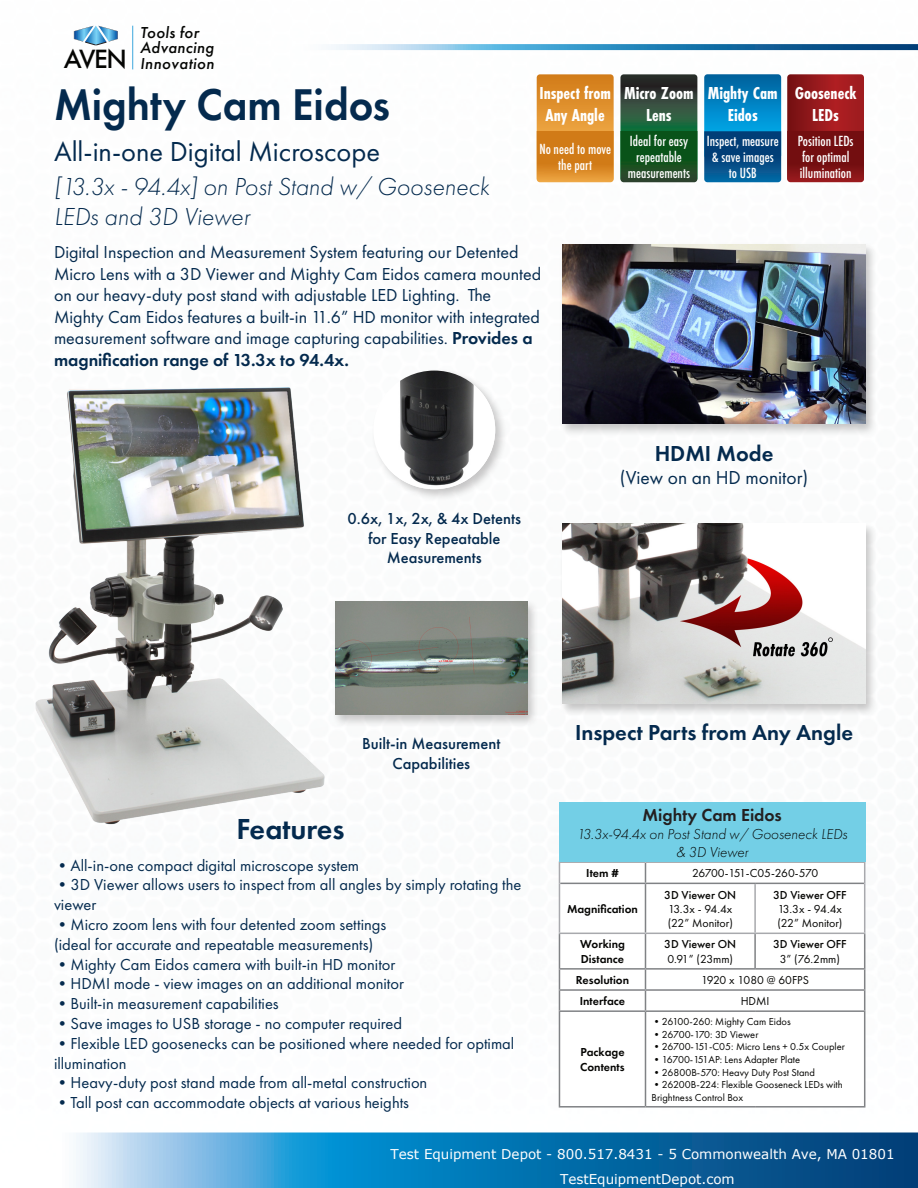
<style>
.page{position:relative;width:918px;height:1188px;background:#fff}
.page>*{position:absolute;margin:0;border:0;box-sizing:border-box;transform-origin:0 0}
.t1{font:600 46.05px "Futura PT";color:#042a4e;scale:.94 1}
.t2{font:600 30px "Futura PT";color:#042a4e}
.t3{font:28.5px "Futura PT";color:#042a4e}
.t4{font:italic 300 25.5px/30.6px "Futura PT";color:#042a4e}
.t5{font:600 22.5px "Futura PT";color:#042a4e}
.t6{font:19.5px "Futura PT";color:#042a4e}
.t7{font:18px/21.6px "Futura PT";color:#042a4e}
.t8{font:700 18px/21.6px "Futura PT Cond";color:#fff;text-align:center}
.t9{font:600 18px "Futura PT";color:#231f20}
.t10{font:16.5px/19.8px "Futura PT";color:#042a4e}
.t11{font:500 16.5px/19.8px "Futura PT";color:#042a4e;text-align:center}
.t12{font:italic 500 16.5px "Futura PT";letter-spacing:.02em;color:#040503}
.t13{font:italic 300 15px/18px "Futura PT";color:#040503;text-align:center}
.t14{font:500 condensed 13.5px/16.2px "Futura";color:#fff;text-align:center}
.t15{font:13.5px/24.8px "Verdana";color:#fff}
.t16{font:12px/14.4px "Futura PT";color:#050503}
.t17{font:600 12px/14.4px "Futura PT";color:#050503}
.t18{font:500 12px "Futura PT";color:#050503}
.t19{font:12px "Futura PT";letter-spacing:-.035em;color:#050503}
.t20{font:600 12px "Futura PT";color:#050504}
.t21{font:10.5px/12.6px "Futura PT";color:#050503}
.s1{font-style:normal;font-size:27.45px}
.s2{font-weight:600}
</style>
<div class="page">
<img style="left:35px;top:387px;width:290px;height:438px">
<div style="left:559px;top:522px;width:318px;height:195px;background:#231f20;opacity:.25"></div>
<img style="left:563px;top:524px;width:302px;height:179px">
<div style="left:332px;top:599px;width:207px;height:129px;background:#231f20;opacity:.25"></div>
<img style="left:336px;top:601px;width:191px;height:114px">
<div style="left:559px;top:242px;width:318px;height:195px;background:#231f20;opacity:.25"></div>
<img style="left:563px;top:244px;width:302px;height:180px">
<div style="left:371px;top:368px;width:136px;height:133px;background:#231f20;opacity:.25"></div>
<div style="left:373px;top:371px;width:122px;height:118px;background:#fff;border-radius:50%"></div>
<img style="left:388px;top:371px;width:107px;height:118px">
<svg style="left:560px;top:934px;width:304px;height:172px"></svg>
<hr style="left:559px;top:934px;width:1px;height:34px;background:#808285">
<hr style="left:645px;top:934px;width:1px;height:34px;background:#808285">
<hr style="left:754px;top:934px;width:2px;height:34px;background:#808285">
<hr style="left:864px;top:934px;width:1px;height:34px;background:#808285">
<hr style="left:559px;top:968px;width:86px;height:2px;background:#808285">
<hr style="left:645px;top:968px;width:110px;height:2px;background:#808285">
<hr style="left:755px;top:968px;width:110px;height:2px;background:#808285">
<svg style="left:559px;top:969px;width:306px;height:41px"></svg>
<hr style="left:559px;top:1010px;width:86px;height:2px;background:#808285">
<hr style="left:559px;top:1012px;width:1px;height:94px;background:#808285">
<hr style="left:645px;top:1010px;width:110px;height:2px;background:#808285">
<hr style="left:645px;top:1012px;width:1px;height:94px;background:#808285">
<hr style="left:755px;top:1010px;width:110px;height:2px;background:#808285">
<hr style="left:864px;top:1012px;width:1px;height:94px;background:#808285">
<hr style="left:559px;top:1106px;width:86px;height:2px;background:#808285">
<hr style="left:645px;top:1106px;width:110px;height:2px;background:#808285">
<hr style="left:755px;top:1106px;width:110px;height:2px;background:#808285">
<hr style="left:559px;top:861px;width:86px;height:2px;background:#a8a9ad">
<hr style="left:645px;top:861px;width:110px;height:2px;background:#a8a9ad">
<hr style="left:755px;top:861px;width:110px;height:2px;background:#a8a9ad">
<svg style="left:559px;top:862px;width:306px;height:71px"></svg>
<hr style="left:559px;top:883px;width:1px;height:50px;background:#a8a9ad">
<hr style="left:754px;top:884px;width:2px;height:49px;background:#a8a9ad">
<hr style="left:864px;top:883px;width:1px;height:50px;background:#a8a9ad">
<hr style="left:559px;top:933px;width:86px;height:1px;background:#a8a9ad">
<hr style="left:645px;top:933px;width:110px;height:1px;background:#a8a9ad">
<hr style="left:755px;top:933px;width:110px;height:1px;background:#a8a9ad">
<div style="left:559px;top:802px;width:306px;height:59px;background:#73cfe6"></div>
<svg style="left:537px;top:74px;width:77px;height:108px;background:#da8927"></svg>
<svg style="left:620px;top:74px;width:77px;height:108px;background:#214d2d"></svg>
<svg style="left:704px;top:74px;width:77px;height:108px;background:#0268a4"></svg>
<svg style="left:787px;top:74px;width:77px;height:108px;background:#8a1619"></svg>
<hr style="left:132px;top:26px;width:1px;height:43px;background:#3da7dd">
<svg style="left:74px;top:26px;width:44px;height:20px"></svg>
<svg style="left:76px;top:1132px;width:842px;height:56px;background:#2981b7"></svg>
<svg style="left:331px;top:44px;width:587px;height:6px;background:#4a91bd"></svg>
<p class="t12" style="left:140px;top:22px;width:60px">Tools for</p>
<p class="t12" style="left:140px;top:38px;width:75px">Advancing</p>
<p class="t12" style="left:64px;top:53px;width:152px"><span class="s1">AVEN</span> Innovation</p>
<p class="t8" style="left:539px;top:82px;width:73px">Inspect from<br>Any Angle</p>
<p class="t14" style="left:539px;top:141px;width:73px">No need to move the part</p>
<h1 class="t1" style="left:54px;top:76px;width:359px">Mighty Cam Eidos</h1>
<h3 class="t3" style="left:54px;top:134px;width:328px">All-in-one Digital Microscope</h3>
<h3 class="t4" style="left:54px;top:171px;width:437px">[13.3x - 94.4x] on Post Stand w/ Gooseneck<br>LEDs and 3D Viewer</h3>
<p class="t7" style="left:54px;top:241px;width:489px">Digital Inspection and Measurement System featuring our Detented Micro Lens with a 3D Viewer and Mighty Cam Eidos camera mounted on our heavy-duty post stand with adjustable LED Lighting. The Mighty Cam Eidos features a built-in 11.6” HD monitor with integrated measurement software and image capturing capabilities. <span class="s2">Provides a magnification range of 13.3x to 94.4x.</span></p>
<p class="t8" style="left:624px;top:82px;width:71px">Micro Zoom<br>Lens</p>
<p class="t14" style="left:628px;top:133px;width:64px">Ideal for easy repeatable measurements</p>
<p class="t8" style="left:708px;top:82px;width:71px">Mighty Cam<br>Eidos</p>
<p class="t14" style="left:707px;top:133px;width:73px">Inspect, measure &amp; save images to USB</p>
<p class="t8" style="left:795px;top:82px;width:63px">Gooseneck<br>LEDs</p>
<p class="t14" style="left:798px;top:133px;width:57px;text-align:left">Position LEDs for optimal illumination</p>
<p class="t11" style="left:348px;top:508px;width:175px">0.6x, 1x, 2x, &amp; 4x Detents for Easy Repeatable<br>Measurements</p>
<h3 class="t5" style="left:655px;top:439px;width:120px">HDMI Mode</h3>
<p class="t6" style="left:620px;top:466px;width:190px">(View on an HD monitor)</p>
<p class="t11" style="left:362px;top:734px;width:140px">Built-in Measurement<br>Capabilities</p>
<h2 class="t2" style="left:236px;top:810px;width:110px">Features</h2>
<p class="t10" style="left:54px;top:855px;width:307px">•All-in-one compact digital microscope system</p>
<p class="t10" style="left:54px;top:875px;width:469px">•3D Viewer allows users to inspect from all angles by simply rotating the viewer</p>
<p class="t10" style="left:54px;top:914px;width:334px">•Micro zoom lens with four detented zoom settings (ideal for accurate and repeatable measurements)</p>
<p class="t10" style="left:54px;top:954px;width:343px">•Mighty Cam Eidos camera with built-in HD monitor</p>
<p class="t10" style="left:54px;top:974px;width:352px">•HDMI mode - view images on an additional monitor</p>
<p class="t10" style="left:54px;top:994px;width:226px">•Built-in measurement capabilities</p>
<p class="t10" style="left:54px;top:1013px;width:350px">•Save images to USB storage - no computer required</p>
<p class="t10" style="left:54px;top:1033px;width:462px">•Flexible LED goosenecks can be positioned where needed for optimal illumination</p>
<p class="t10" style="left:54px;top:1073px;width:375px">•Heavy-duty post stand made from all-metal construction</p>
<p class="t10" style="left:54px;top:1093px;width:357px">•Tall post can accommodate objects at various heights</p>
<h3 class="t5" style="left:575px;top:719px;width:280px">Inspect Parts from Any Angle</h3>
<p class="t9" style="left:643px;top:804px;width:141px">Mighty Cam Eidos</p>
<p class="t13" style="left:577px;top:825px;width:272px">13.3x-94.4x on Post Stand w/ Gooseneck LEDs &amp; 3D Viewer</p>
<p class="t17" style="left:586px;top:866px;width:34px">Item #</p>
<p class="t19" style="left:692px;top:866px;width:128px">26700-151-C05-260-570</p>
<p class="t17" style="left:567px;top:902px;width:72px">Magnification</p>
<p class="t18" style="left:664px;top:887px;width:73px">3D Viewer ON</p>
<p class="t16" style="left:668px;top:902px;width:67px">13.3x - 94.4x (22” Monitor)</p>
<p class="t18" style="left:773px;top:887px;width:75px">3D Viewer OFF</p>
<p class="t16" style="left:777px;top:902px;width:67px">13.3x - 94.4x (22” Monitor)</p>
<p class="t17" style="left:580px;top:937px;width:46px">Working<br>Distance</p>
<p class="t18" style="left:664px;top:937px;width:73px">3D Viewer ON</p>
<p class="t16" style="left:667px;top:952px;width:67px">0.91” (23mm)</p>
<p class="t18" style="left:773px;top:937px;width:75px">3D Viewer OFF</p>
<p class="t16" style="left:780px;top:952px;width:62px">3” (76.2mm)</p>
<p class="t20" style="left:576px;top:973px;width:55px">Resolution</p>
<p class="t16" style="left:701px;top:973px;width:109px">1920 x 1080 @ 60FPS</p>
<p class="t17" style="left:580px;top:994px;width:47px">Interface</p>
<p class="t16" style="left:741px;top:994px;width:30px">HDMI</p>
<p class="t17" style="left:580px;top:1045px;width:46px">Package<br>Contents</p>
<p class="t21" style="left:651px;top:1015px;width:141px">•26100-260: Mighty Cam Eidos</p>
<p class="t21" style="left:651px;top:1028px;width:108px">•26700-170: 3D Viewer</p>
<p class="t21" style="left:651px;top:1041px;width:195px">•26700-151-C05: Micro Lens + 0.5x Coupler</p>
<p class="t21" style="left:651px;top:1053px;width:150px">•16700-151AP: Lens Adapter Plate</p>
<p class="t21" style="left:651px;top:1066px;width:165px">•26800B-570: Heavy Duty Post Stand</p>
<p class="t21" style="left:651px;top:1078px;width:193px">•26200B-224: Flexible Gooseneck LEDs with<br>Brightness Control Box</p>
<p class="t15" style="left:560px;top:1141px;width:336px;text-indent:-170px">Test Equipment Depot - 800.517.8431 - 5 Commonwealth Ave, MA 01801<br>TestEquipmentDepot.com</p>
</div>
